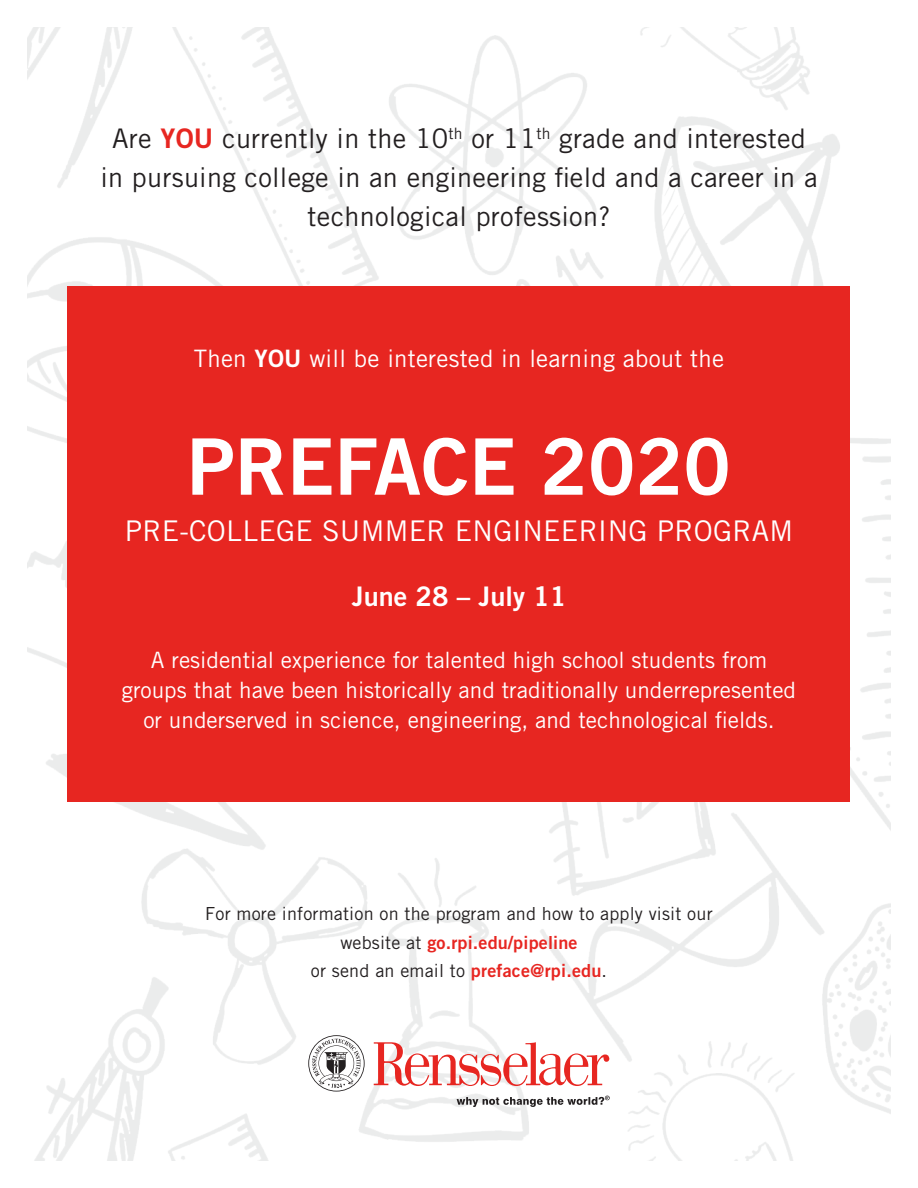
<style>
.page{position:relative;width:918px;height:1188px;background:#fff}
.page>*{position:absolute;margin:0;border:0;box-sizing:border-box;transform-origin:0 0}
.t1{font:78px "Trade Gothic Bold Two";color:#fff}
.t2{font:28.5px "Trade Gothic";letter-spacing:.01em;color:#fff}
.t3{font:27px/39px "Trade Gothic";letter-spacing:.01em;color:#231f20;text-align:center}
.t4{font:27px "Trade Gothic Bold Two";color:#fff}
.t5{font:24px "Trade Gothic";letter-spacing:.01em;color:#fff}
.t6{font:22.5px/30px "Trade Gothic";color:#fff;text-align:center}
.t7{font:18px "Trade Gothic";letter-spacing:.01em;color:#231f20}
.t8{font:18px "Trade Gothic Bold Two";letter-spacing:.01em;color:#e72621}
.s1{font-family:"Trade Gothic Bold Two";color:#e72621}
.s2{font-family:"Trade Gothic Bold Two"}
.s3{font-family:"Trade Gothic";color:#231f20}
</style>
<div class="page">
<img style="left:27px;top:27px;width:864px;height:1134px">
<div style="left:68px;top:287px;width:782px;height:515px;background:#e72621"></div>
<svg style="left:374px;top:1042px;width:235px;height:44px"></svg>
<svg style="left:308px;top:1035px;width:57px;height:57px"></svg>
<svg style="left:457px;top:1096px;width:153px;height:11px"></svg>
<p class="t3" style="left:100px;top:119px;width:719px">Are <span class="s1">YOU</span> currently in the 10<sup>th</sup> or 11<sup>th</sup> grade and interested in pursuing college in an engineering field and a career in a technological profession?</p>
<p class="t5" style="left:194px;top:344px;width:532px">Then <span class="s2">YOU</span> will be interested in learning about the</p>
<p class="t1" style="left:187px;top:419px;width:545px">PREFACE 2020</p>
<p class="t2" style="left:125px;top:514px;width:670px">PRE-COLLEGE SUMMER ENGINEERING PROGRAM</p>
<p class="t4" style="left:352px;top:580px;width:216px">June 28 – July 11</p>
<p class="t6" style="left:122px;top:645px;width:676px">A residential experience for talented high school students from groups that have been historically and traditionally underrepresented or underserved in science, engineering, and technological fields.</p>
<p class="t7" style="left:205px;top:903px;width:509px">For more information on the program and how to apply visit our</p>
<p class="t8" style="left:340px;top:931px;width:239px"><span class="s3">website at</span> go.rpi.edu/pipeline</p>
<p class="t7" style="left:311px;top:960px;width:298px">or send an email to <span class="s1">preface@rpi.edu</span>.</p>
</div>
